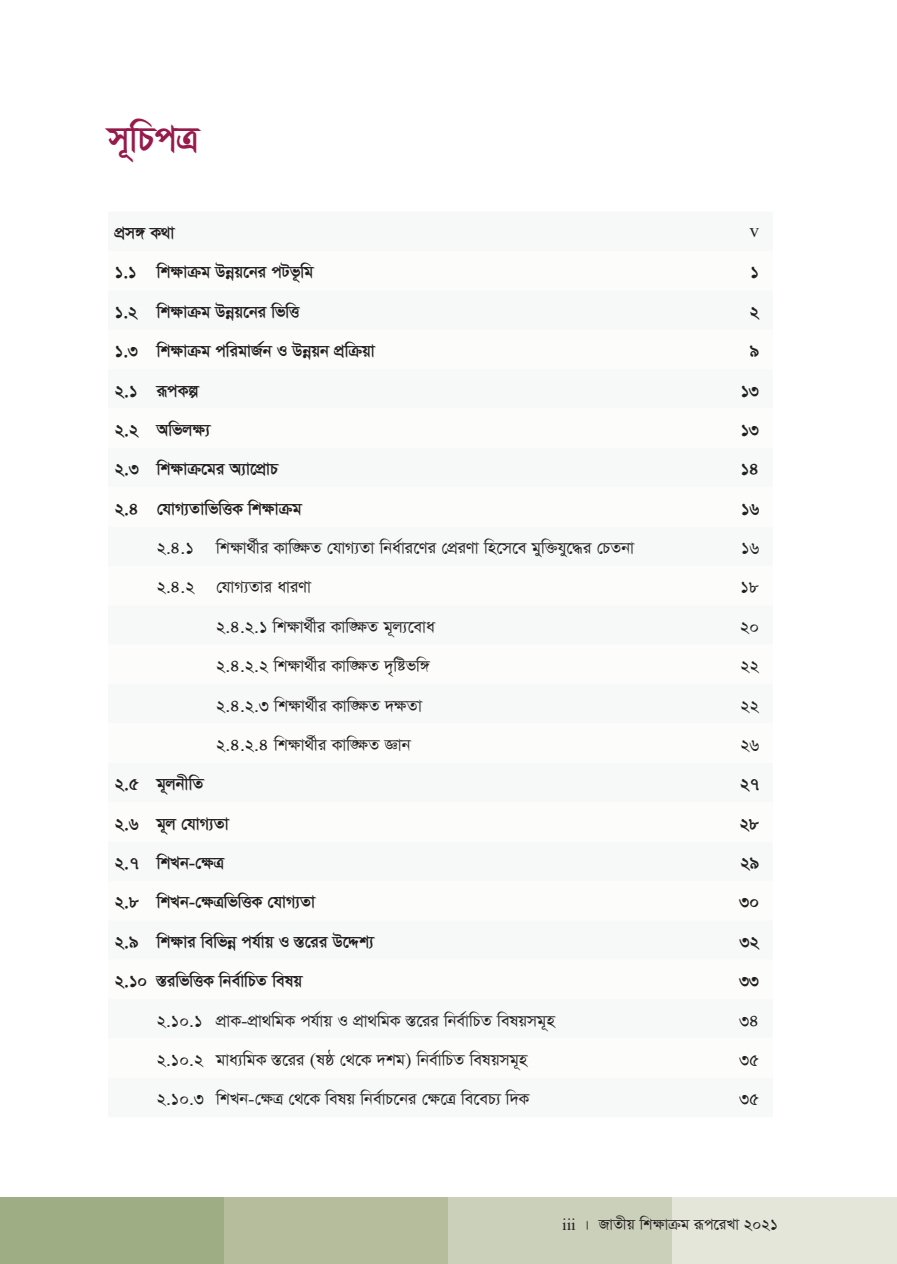
<style>
.page{position:relative;width:897px;height:1264px;background:#fff}
.page>*{position:absolute;margin:0;border:0;box-sizing:border-box;transform-origin:0 0}
.head{font:42px "Sutonny MJ Bold";color:#961a4a}
.t1{font:19.5px "Sutonny MJ";color:#231f20}
.t2{font:19.5px "Sutonny MJ Bold";color:#231f20}
.t3{font:19.5px "Times New Roman";color:#231f20}
.t4{font:18px "Sutonny MJ";color:#231f20}
.s1{font-family:"Times New Roman";font-size:16.5px}
</style>
<div class="page">
<div style="left:0;top:1197px;width:224px;height:67px;background:#9fad84"></div>
<div style="left:224px;top:1197px;width:224px;height:67px;background:#b5bd9d"></div>
<div style="left:448px;top:1197px;width:224px;height:67px;background:#cbd0ba"></div>
<div style="left:672px;top:1197px;width:224px;height:67px;background:#e3e6d9"></div>
<p class="head" style="left:108px;top:116px;width:91px">M~WPCÎ</p>
<p class="t2" style="left:115px;top:222px;width:61px">CÖM½ K_V</p>
<p class="t3" style="left:749px;top:217px;width:11px">v</p>
<p class="t2" style="left:115px;top:261px;width:23px">1.1</p>
<p class="t2" style="left:157px;top:261px;width:158px">WK¶VΜG DBŒQ‡BI CUF‚WG</p>
<p class="t2" style="left:750px;top:261px;width:10px">1</p>
<p class="t2" style="left:115px;top:301px;width:24px">1.2</p>
<p class="t2" style="left:157px;top:301px;width:144px">WK¶VΜG DBŒQ‡BI WFWË</p>
<p class="t2" style="left:749px;top:301px;width:11px">2</p>
<p class="t2" style="left:115px;top:340px;width:25px">1.3</p>
<p class="t2" style="left:157px;top:340px;width:219px">WK¶VΜG CWIGVR©B I DBŒQB CÖWΜQV</p>
<p class="t2" style="left:749px;top:340px;width:11px">9</p>
<p class="t2" style="left:115px;top:379px;width:24px">2.1</p>
<p class="t2" style="left:157px;top:379px;width:44px">IƑCKÍ</p>
<p class="t2" style="left:740px;top:379px;width:20px">13</p>
<p class="t2" style="left:115px;top:419px;width:25px">2.2</p>
<p class="t2" style="left:157px;top:419px;width:55px">AWFJ¶¨</p>
<p class="t2" style="left:740px;top:419px;width:20px">13</p>
<p class="t2" style="left:115px;top:458px;width:26px">2.3</p>
<p class="t2" style="left:157px;top:458px;width:123px">WK¶VΜ‡GI A¨V‡CÖVP</p>
<p class="t2" style="left:740px;top:458px;width:20px">14</p>
<p class="t2" style="left:115px;top:497px;width:25px">2.4</p>
<p class="t2" style="left:157px;top:497px;width:146px">†HVM¨ZVWFWËK WK¶VΜG</p>
<p class="t2" style="left:741px;top:497px;width:19px">16</p>
<p class="t1" style="left:157px;top:537px;width:39px">2.4.1</p>
<p class="t1" style="left:216px;top:537px;width:419px">WK¶V_©XI KVW•¶Z †HVM¨ZV WBA©VI‡YI †CÖIYV WN‡M‡E GYW³HY‡×I †PZBV</p>
<p class="t1" style="left:741px;top:537px;width:19px">16</p>
<p class="t1" style="left:157px;top:576px;width:40px">2.4.2</p>
<p class="t1" style="left:216px;top:576px;width:97px">†HVM¨ZVI AVIYV</p>
<p class="t1" style="left:740px;top:576px;width:20px">18</p>
<p class="t1" style="left:216px;top:616px;width:220px">2.4.2.1 WK¶V_©XI KVW•¶Z G~J¨‡EVA</p>
<p class="t1" style="left:740px;top:616px;width:21px">20</p>
<p class="t1" style="left:216px;top:655px;width:215px">2.4.2.2 WK¶V_©XI KVW•¶Z `„WÓFW½</p>
<p class="t1" style="left:740px;top:655px;width:20px">22</p>
<p class="t1" style="left:216px;top:695px;width:207px">2.4.2.3 WK¶V_©XI KVW•¶Z `¶ZV</p>
<p class="t1" style="left:740px;top:695px;width:20px">22</p>
<p class="t1" style="left:216px;top:734px;width:196px">2.4.2.4 WK¶V_©XI KVW•¶Z ÁVB</p>
<p class="t1" style="left:740px;top:734px;width:20px">26</p>
<p class="t2" style="left:115px;top:773px;width:25px">2.5</p>
<p class="t2" style="left:157px;top:773px;width:48px">G~JBXWZ</p>
<p class="t2" style="left:740px;top:773px;width:21px">27</p>
<p class="t2" style="left:115px;top:812px;width:25px">2.6</p>
<p class="t2" style="left:157px;top:812px;width:74px">G~J †HVM¨ZV</p>
<p class="t2" style="left:739px;top:812px;width:21px">28</p>
<p class="t2" style="left:115px;top:852px;width:26px">2.7</p>
<p class="t2" style="left:157px;top:852px;width:69px">WKLB-†¶Î</p>
<p class="t2" style="left:740px;top:852px;width:20px">29</p>
<p class="t2" style="left:115px;top:891px;width:26px">2.8</p>
<p class="t2" style="left:157px;top:891px;width:160px">WKLB-†¶ÎWFWËK †HVM¨ZV</p>
<p class="t2" style="left:739px;top:891px;width:21px">30</p>
<p class="t2" style="left:115px;top:930px;width:25px">2.9</p>
<p class="t2" style="left:157px;top:930px;width:219px">WK¶VI WEWFBŒ CH©VQ I ¯Í‡II D‡ÏK¨</p>
<p class="t2" style="left:739px;top:930px;width:21px">32</p>
<p class="t2" style="left:115px;top:970px;width:34px">2.10</p>
<p class="t2" style="left:157px;top:970px;width:147px">¯ÍIWFWËK WBE©VWPZ WELQ</p>
<p class="t2" style="left:739px;top:970px;width:21px">33</p>
<p class="t1" style="left:157px;top:1009px;width:47px">2.10.1</p>
<p class="t1" style="left:216px;top:1009px;width:342px">CÖVK-CÖV_WGK CH©VQ I CÖV_WGK ¯Í‡II WBE©VWPZ WELQMG~N</p>
<p class="t1" style="left:739px;top:1009px;width:21px">34</p>
<p class="t1" style="left:157px;top:1049px;width:48px">2.10.2</p>
<p class="t1" style="left:216px;top:1049px;width:315px">GVA¨WGK ¯Í‡II (LÔ †_‡K `KG) WBE©VWPZ WELQMG~N</p>
<p class="t1" style="left:739px;top:1049px;width:21px">35</p>
<p class="t1" style="left:157px;top:1088px;width:49px">2.10.3</p>
<p class="t1" style="left:216px;top:1088px;width:315px">WKLB-†¶Î †_‡K WELQ WBE©VP‡BI †¶‡Î WE‡EP¨ W`K</p>
<p class="t1" style="left:739px;top:1088px;width:21px">35</p>
<p class="t4" style="left:562px;top:1214px;width:217px"><span class="s1">iii</span> | RVZXQ WKŸVΜG IƑC‡ILV 2021</p>
</div>
